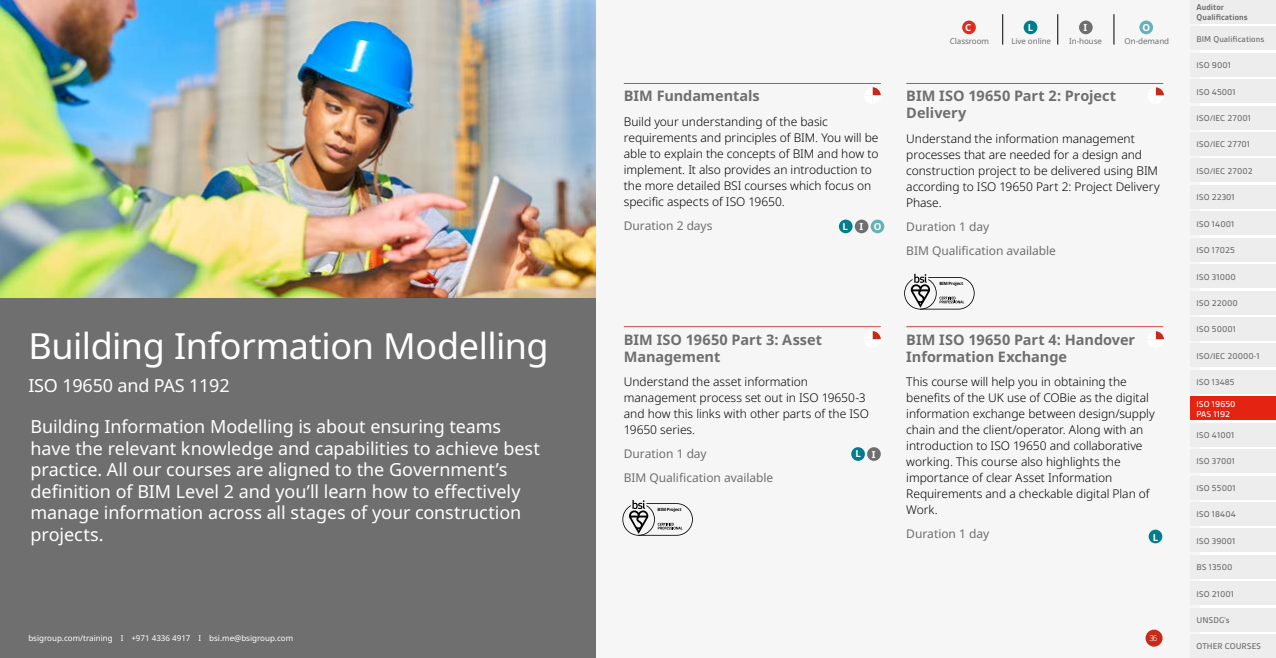
<style>
.page{position:relative;width:1276px;height:658px;background:#fff}
.page>*{position:absolute;margin:0;border:0;box-sizing:border-box;transform-origin:0 0}
.t1{font:36px "Noto Sans";letter-spacing:-.015em;color:#fff}
.t2{font:18px/21.5px "Noto Sans";letter-spacing:-.005em;color:#fff}
.t3{font:700 14.5px/17px "Noto Sans";letter-spacing:-.005em;color:#706f6f}
.t4{font:300 12px/16px "Noto Sans";color:#000}
.t5{font:12px/24.3px "Noto Sans";letter-spacing:-.005em;color:#706f6f}
.t6{font:700 9.7px "Noto Sans";color:#fff}
.t7{font:500 9px "BSI Gesta";color:#706f6f}
.t8{font:700 9px/10px "BSI Gesta";color:#706f6f}
.t9{font:500 9px/10px "BSI Gesta";color:#fff}
.t10{font:8px "Noto Sans";color:#fff}
.t11{font:8px "Noto Sans";letter-spacing:-.01em;color:#706f6f}
.t12{font:300 8px "Noto Sans";color:#fff}
.t13{font:700 4.3px "Noto Sans";letter-spacing:-.02em;color:#000}
</style>
<div class="page">
<div style="left:0;top:0;width:1199px;height:658px;background:#f6f6f6"></div>
<div style="left:0;top:0;width:595px;height:658px;background:#706f6f"></div>
<svg style="left:872px;top:87px;width:9px;height:9px"></svg>
<svg style="left:1156px;top:87px;width:8px;height:9px"></svg>
<svg style="left:872px;top:331px;width:9px;height:9px"></svg>
<svg style="left:1156px;top:331px;width:8px;height:9px"></svg>
<hr style="left:624px;top:326px;width:257px;height:1px;background:#cf4a3d">
<hr style="left:906px;top:326px;width:257px;height:1px;background:#cf4a3d">
<div style="left:851px;top:447px;width:14px;height:14px;background:#007d8a;border-radius:50%"></div>
<div style="left:867px;top:447px;width:14px;height:14px;background:#706f6f;border-radius:50%"></div>
<hr style="left:624px;top:83px;width:257px;height:1px;background:#cf4a3d">
<hr style="left:906px;top:83px;width:257px;height:1px;background:#cf4a3d">
<hr style="left:1002px;top:14px;width:1px;height:31px;background:#000">
<hr style="left:1057px;top:14px;width:1px;height:31px;background:#000">
<hr style="left:1113px;top:14px;width:1px;height:31px;background:#000">
<div style="left:962px;top:21px;width:14px;height:13px;background:#e12b1f;border-radius:50%"></div>
<div style="left:1023px;top:21px;width:14px;height:13px;background:#007d8a;border-radius:50%"></div>
<div style="left:1139px;top:21px;width:14px;height:13px;background:#66b1b9;border-radius:50%"></div>
<div style="left:1079px;top:21px;width:13px;height:13px;background:#706f6f;border-radius:50%"></div>
<div style="left:1191px;top:53px;width:85px;height:24px;background:#ededed"></div>
<div style="left:1191px;top:79px;width:85px;height:24px;background:#ededed"></div>
<div style="left:1191px;top:106px;width:85px;height:24px;background:#ededed"></div>
<div style="left:1191px;top:132px;width:85px;height:24px;background:#ededed"></div>
<div style="left:1191px;top:264px;width:85px;height:24px;background:#ededed"></div>
<div style="left:1191px;top:290px;width:85px;height:24px;background:#ededed"></div>
<div style="left:1191px;top:317px;width:85px;height:24px;background:#ededed"></div>
<div style="left:1191px;top:343px;width:85px;height:24px;background:#ededed"></div>
<div style="left:1191px;top:370px;width:85px;height:24px;background:#ededed"></div>
<div style="left:1191px;top:396px;width:85px;height:24px;background:#e42313"></div>
<div style="left:1191px;top:422px;width:85px;height:24px;background:#ededed"></div>
<div style="left:1191px;top:449px;width:85px;height:24px;background:#ededed"></div>
<div style="left:1191px;top:475px;width:85px;height:24px;background:#ededed"></div>
<div style="left:1191px;top:502px;width:85px;height:24px;background:#ededed"></div>
<div style="left:1191px;top:528px;width:85px;height:24px;background:#ededed"></div>
<div style="left:1191px;top:581px;width:85px;height:24px;background:#ededed"></div>
<div style="left:1191px;top:555px;width:85px;height:23px;background:#ededed"></div>
<div style="left:1191px;top:607px;width:85px;height:24px;background:#ededed"></div>
<div style="left:1191px;top:158px;width:85px;height:24px;background:#ededed"></div>
<div style="left:1191px;top:185px;width:85px;height:24px;background:#ededed"></div>
<div style="left:1191px;top:211px;width:85px;height:24px;background:#ededed"></div>
<div style="left:1191px;top:238px;width:85px;height:24px;background:#ededed"></div>
<div style="left:1191px;top:26px;width:85px;height:24px;background:#ededed"></div>
<div style="left:1191px;top:0;width:85px;height:24px;background:#ededed"></div>
<div style="left:1191px;top:634px;width:85px;height:24px;background:#ededed"></div>
<div style="left:1145px;top:629px;width:17px;height:17px;background:#c62a1b;border-radius:50%"></div>
<img style="left:0;top:0;width:595px;height:298px">
<div style="left:1148px;top:529px;width:14px;height:14px;background:#007d8a;border-radius:50%"></div>
<div style="left:839px;top:219px;width:13px;height:14px;background:#007d8a;border-radius:50%"></div>
<div style="left:870px;top:219px;width:14px;height:14px;background:#66b1b9;border-radius:50%"></div>
<div style="left:855px;top:219px;width:13px;height:14px;background:#706f6f;border-radius:50%"></div>
<svg style="left:904px;top:274px;width:70px;height:35px"></svg>
<div style="left:938px;top:279px;width:19px;height:12px;background:#f6f6f6"></div>
<svg style="left:622px;top:500px;width:71px;height:35px"></svg>
<div style="left:656px;top:505px;width:19px;height:13px;background:#f6f6f6"></div>
<h1 class="t1" style="left:28px;top:325px;width:522px">Building Information Modelling</h1>
<h2 class="t2" style="left:28px;top:375px;width:203px">ISO 19650 and PAS 1192</h2>
<p class="t2" style="left:31px;top:416px;width:511px">Building Information Modelling is about ensuring teams have the relevant knowledge and capabilities to achieve best practice. All our courses are aligned to the Government’s definition of BIM Level 2 and you’ll learn how to effectively manage information across all stages of your construction projects.</p>
<p class="t3" style="left:624px;top:88px;width:137px">BIM Fundamentals</p>
<p class="t4" style="left:624px;top:113px;width:256px">Build your understanding of the basic requirements and principles of BIM. You will be able to explain the concepts of BIM and how to implement. It also provides an introduction to the more detailed BSI courses which focus on specific aspects of ISO 19650.</p>
<p class="t5" style="left:624px;top:214px;width:90px">Duration 2 days</p>
<p class="t6" style="left:842px;top:221px;width:41px">LIO</p>
<p class="t3" style="left:624px;top:331px;width:200px">BIM ISO 19650 Part 3: Asset<br>Management</p>
<p class="t4" style="left:624px;top:373px;width:247px">Understand the asset information management process set out in ISO 19650-3 and how this links with other parts of the ISO 19650 series.</p>
<p class="t5" style="left:624px;top:442px;width:151px">Duration 1 day<br>BIM Qualification available</p>
<p class="t6" style="left:855px;top:449px;width:22px">L I</p>
<p class="t13" style="left:657px;top:507px;width:25px">BIM Project</p>
<p class="t6" style="left:965px;top:22px;width:8px">C</p>
<p class="t11" style="left:950px;top:37px;width:41px">Classroom</p>
<p class="t6" style="left:1028px;top:22px;width:7px">L</p>
<p class="t11" style="left:1011px;top:37px;width:41px">Live online</p>
<p class="t6" style="left:1083px;top:22px;width:5px">I</p>
<p class="t11" style="left:1069px;top:37px;width:34px">In-house</p>
<p class="t6" style="left:1142px;top:22px;width:9px">O</p>
<p class="t11" style="left:1124px;top:37px;width:46px">On-demand</p>
<p class="t3" style="left:906px;top:88px;width:211px">BIM ISO 19650 Part 2: Project<br>Delivery</p>
<p class="t4" style="left:906px;top:130px;width:255px">Understand the information management processes that are needed for a design and construction project to be delivered using BIM according to ISO 19650 Part 2: Project Delivery Phase.</p>
<p class="t5" style="left:906px;top:215px;width:151px">Duration 1 day<br>BIM Qualification available</p>
<p class="t13" style="left:939px;top:281px;width:25px">BIM Project</p>
<p class="t3" style="left:906px;top:331px;width:230px">BIM ISO 19650 Part 4: Handover<br>Information Exchange</p>
<p class="t4" style="left:906px;top:373px;width:250px">This course will help you in obtaining the benefits of the UK use of COBie as the digital information exchange between design/supply chain and the client/operator. Along with an introduction to ISO 19650 and collaborative working. This course also highlights the importance of clear Asset Information Requirements and a checkable digital Plan of Work.</p>
<p class="t5" style="left:906px;top:522px;width:84px">Duration 1 day</p>
<p class="t6" style="left:1152px;top:531px;width:7px">L</p>
<p class="t10" style="left:28px;top:633px;width:266px">bsigroup.com/training I +971 4336 4917 I bsi.me@bsigroup.com</p>
<p class="t12" style="left:1149px;top:633px;width:9px">36</p>
<p class="t8" style="left:1196px;top:2px;width:52px">Auditor<br>Qualifications</p>
<p class="t7" style="left:1196px;top:34px;width:69px">BIM Qualifications</p>
<p class="t7" style="left:1196px;top:61px;width:36px">ISO 9001</p>
<p class="t7" style="left:1196px;top:87px;width:41px">ISO 45001</p>
<p class="t7" style="left:1196px;top:113px;width:56px">ISO/IEC 27001</p>
<p class="t7" style="left:1196px;top:140px;width:55px">ISO/IEC 27701</p>
<p class="t7" style="left:1196px;top:166px;width:57px">ISO/IEC 27002</p>
<p class="t7" style="left:1196px;top:193px;width:40px">ISO 22301</p>
<p class="t7" style="left:1196px;top:219px;width:39px">ISO 14001</p>
<p class="t7" style="left:1196px;top:245px;width:40px">ISO 17025</p>
<p class="t7" style="left:1196px;top:272px;width:41px">ISO 31000</p>
<p class="t7" style="left:1196px;top:298px;width:43px">ISO 22000</p>
<p class="t7" style="left:1196px;top:325px;width:41px">ISO 50001</p>
<p class="t7" style="left:1196px;top:351px;width:65px">ISO/IEC 20000-1</p>
<p class="t7" style="left:1196px;top:377px;width:40px">ISO 13485</p>
<p class="t9" style="left:1196px;top:399px;width:40px">ISO 19650<br>PAS 1192</p>
<p class="t7" style="left:1196px;top:430px;width:39px">ISO 41001</p>
<p class="t7" style="left:1196px;top:457px;width:40px">ISO 37001</p>
<p class="t7" style="left:1196px;top:483px;width:41px">ISO 55001</p>
<p class="t7" style="left:1196px;top:509px;width:41px">ISO 18404</p>
<p class="t7" style="left:1196px;top:536px;width:40px">ISO 39001</p>
<p class="t7" style="left:1196px;top:562px;width:37px">BS 13500</p>
<p class="t7" style="left:1196px;top:589px;width:39px">ISO 21001</p>
<p class="t7" style="left:1196px;top:615px;width:34px">UNSDG’s</p>
<p class="t7" style="left:1196px;top:642px;width:66px">OTHER COURSES</p>
</div>
